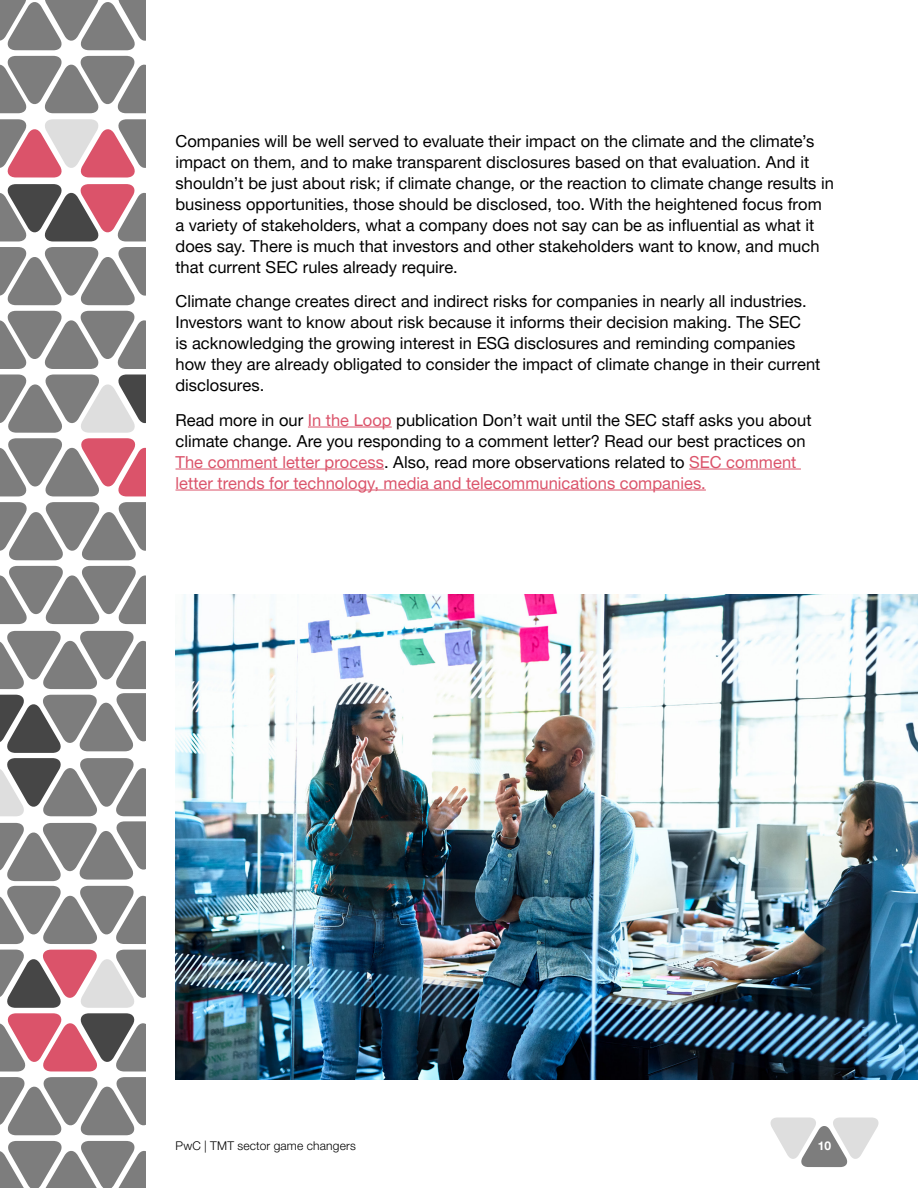
<style>
.page{position:relative;width:918px;height:1188px;background:#fff}
.page>*{position:absolute;margin:0;border:0;box-sizing:border-box;transform-origin:0 0}
.t1{font:16.5px/21px "Helvetica Neue LT Pro";color:#000}
.t2{font:300 12px "Helvetica Neue LT Pro";letter-spacing:.02em;color:#000}
.t3{font:700 12px "Helvetica Neue LT Pro";color:#fff}
.s1{color:#db536a}
</style>
<div class="page">
<svg style="left:770px;top:1118px;width:109px;height:49px"></svg>
<svg style="left:0;top:247px;width:145px;height:58px"></svg>
<svg style="left:0;top:184px;width:145px;height:57px"></svg>
<svg style="left:0;top:311px;width:145px;height:185px"></svg>
<svg style="left:0;top:566px;width:145px;height:58px"></svg>
<svg style="left:0;top:502px;width:145px;height:58px"></svg>
<svg style="left:0;top:119px;width:145px;height:59px"></svg>
<svg style="left:0;top:56px;width:145px;height:57px"></svg>
<svg style="left:0;top:0;width:145px;height:50px"></svg>
<svg style="left:0;top:1141px;width:145px;height:47px"></svg>
<svg style="left:0;top:950px;width:145px;height:185px"></svg>
<svg style="left:0;top:631px;width:145px;height:313px"></svg>
<hr style="left:308px;top:427px;width:84px;height:1px;background:#db536a">
<hr style="left:176px;top:469px;width:208px;height:1px;background:#db536a">
<hr style="left:689px;top:469px;width:112px;height:1px;background:#db536a">
<hr style="left:176px;top:490px;width:530px;height:1px;background:#db536a">
<img style="left:176px;top:594px;width:742px;height:486px">
<p class="t1" style="left:176px;top:130px;width:660px">Companies will be well served to evaluate their impact on the climate and the climate’s impact on them, and to make transparent disclosures based on that evaluation. And it shouldn’t be just about risk; if climate change, or the reaction to climate change results in business opportunities, those should be disclosed, too. With the heightened focus from a variety of stakeholders, what a company does not say can be as influential as what it does say. There is much that investors and other stakeholders want to know, and much that current SEC rules already require.</p>
<p class="t1" style="left:176px;top:291px;width:646px">Climate change creates direct and indirect risks for companies in nearly all industries.<br>Investors want to know about risk because it informs their decision making. The SEC<br>is acknowledging the growing interest in ESG disclosures and reminding companies how they are already obligated to consider the impact of climate change in their current disclosures.</p>
<p class="t1" style="left:176px;top:409px;width:638px">Read more in our <span class="s1">In the Loop</span> publication Don’t wait until the SEC staff asks you about climate change. Are you responding to a comment letter? Read our best practices on <span class="s1">The comment letter process</span>. Also, read more observations related to <span class="s1">SEC comment letter trends for technology, media and telecommunications companies.</span></p>
<p class="t2" style="left:176px;top:1139px;width:182px">PwC | TMT sector game changers</p>
<p class="t3" style="left:818px;top:1139px;width:15px">10</p>
</div>
